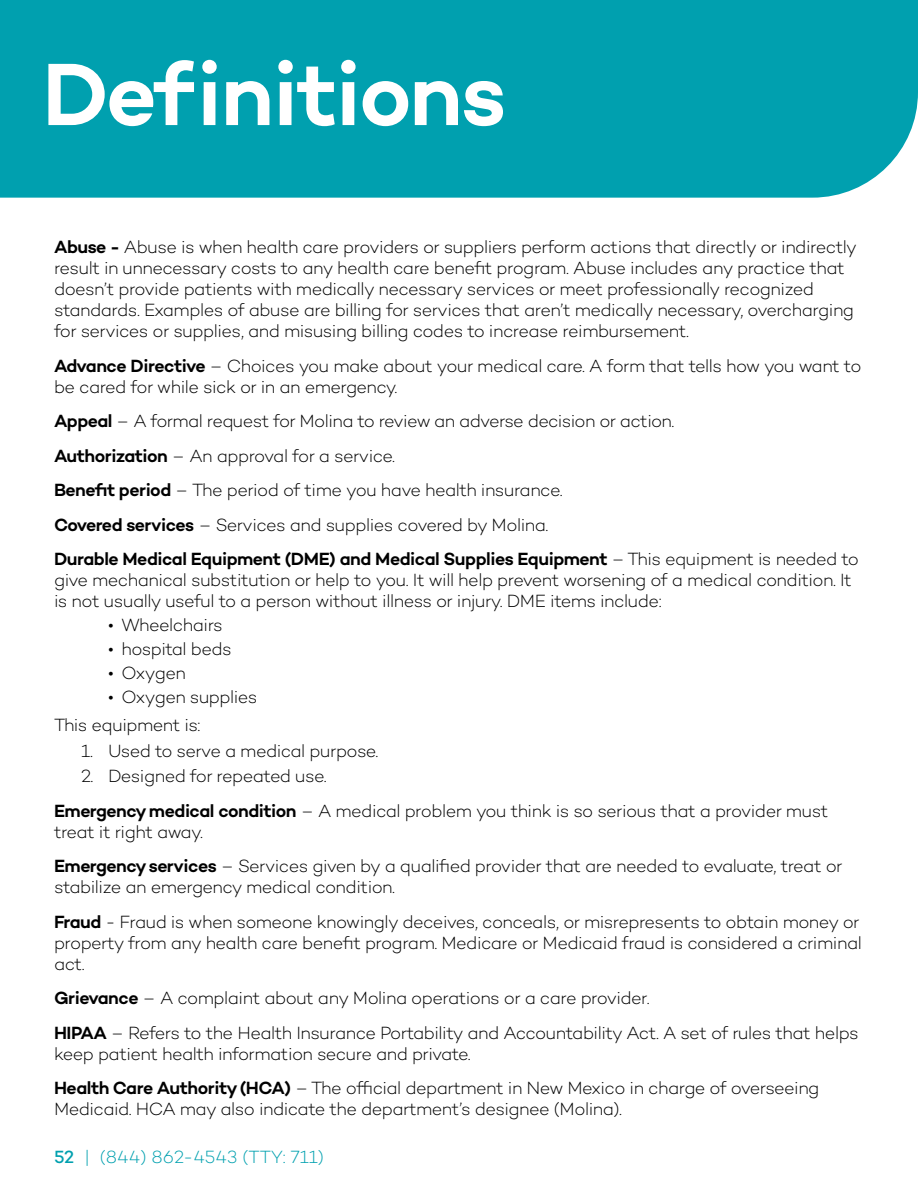
<style>
.page{position:relative;width:918px;height:1188px;background:#fff}
.page>*{position:absolute;margin:0;border:0;box-sizing:border-box;transform-origin:0 0}
.t1{font:600 90px "Campton";letter-spacing:-.02em;color:#fff}
.t2{font:300 18px/21px "Campton";letter-spacing:-.035em;color:#000}
.t3{font:300 18px "Campton";color:#00a0af}
.s1{font-weight:600}
.s2{font-weight:500}
</style>
<div class="page">
<div style="left:0;top:0;width:918px;height:198px;background:#00a0af"></div>
<h2 class="t1" style="left:42px;top:37px;width:466px">Definitions</h2>
<p class="t2" style="left:54px;top:236px;width:804px"><span class="s1">Abuse -</span> Abuse is when health care providers or suppliers perform actions that directly or indirectly result in unnecessary costs to any health care benefit program. Abuse includes any practice that doesn’t provide patients with medically necessary services or meet professionally recognized standards. Examples of abuse are billing for services that aren’t medically necessary, overcharging for services or supplies, and misusing billing codes to increase reimbursement.</p>
<p class="t2" style="left:54px;top:355px;width:809px"><span class="s1">Advance Directive</span> – Choices you make about your medical care. A form that tells how you want to be cared for while sick or in an emergency.</p>
<p class="t2" style="left:54px;top:410px;width:622px"><span class="s1">Appeal</span> – A formal request for Molina to review an adverse decision or action.</p>
<p class="t2" style="left:54px;top:445px;width:343px"><span class="s1">Authorization</span> – An approval for a service.</p>
<p class="t2" style="left:54px;top:479px;width:510px"><span class="s1">Benefit period</span> – The period of time you have health insurance.</p>
<p class="t2" style="left:54px;top:514px;width:496px"><span class="s1">Covered services</span> – Services and supplies covered by Molina.</p>
<p class="t2" style="left:54px;top:549px;width:807px"><span class="s1">Durable Medical Equipment (DME) and Medical Supplies Equipment</span> – This equipment is needed to give mechanical substitution or help to you. It will help prevent worsening of a medical condition. It is not usually useful to a person without illness or injury. DME items include:</p>
<p class="t2" style="left:108px;top:615px;width:116px">• Wheelchairs</p>
<p class="t2" style="left:108px;top:639px;width:125px">• hospital beds</p>
<p class="t2" style="left:108px;top:663px;width:79px">• Oxygen</p>
<p class="t2" style="left:108px;top:686px;width:151px">• Oxygen supplies</p>
<p class="t2" style="left:54px;top:714px;width:148px">This equipment is:</p>
<p class="t2" style="left:81px;top:740px;width:299px">1. Used to serve a medical purpose.</p>
<p class="t2" style="left:81px;top:765px;width:247px">2. Designed for repeated use.</p>
<p class="t2" style="left:54px;top:800px;width:776px"><span class="s1">Emergency medical condition</span> – A medical problem you think is so serious that a provider must treat it right away.</p>
<p class="t2" style="left:54px;top:855px;width:790px"><span class="s1">Emergency services</span> – Services given by a qualified provider that are needed to evaluate, treat or stabilize an emergency medical condition.</p>
<p class="t2" style="left:54px;top:911px;width:809px"><span class="s1">Fraud</span> - Fraud is when someone knowingly deceives, conceals, or misrepresents to obtain money or property from any health care benefit program. Medicare or Medicaid fraud is considered a criminal act.</p>
<p class="t2" style="left:54px;top:987px;width:597px"><span class="s1">Grievance</span> – A complaint about any Molina operations or a care provider.</p>
<p class="t2" style="left:54px;top:1022px;width:806px"><span class="s1">HIPAA</span> – Refers to the Health Insurance Portability and Accountability Act. A set of rules that helps keep patient health information secure and private.</p>
<p class="t2" style="left:54px;top:1077px;width:767px"><span class="s1">Health Care Authority (HCA)</span> – The official department in New Mexico in charge of overseeing<br>Medicaid. HCA may also indicate the department’s designee (Molina).</p>
<p class="t3" style="left:54px;top:1146px;width:272px"><span class="s2">52</span> | (844) 862-4543 (TTY: 711)</p>
</div>
